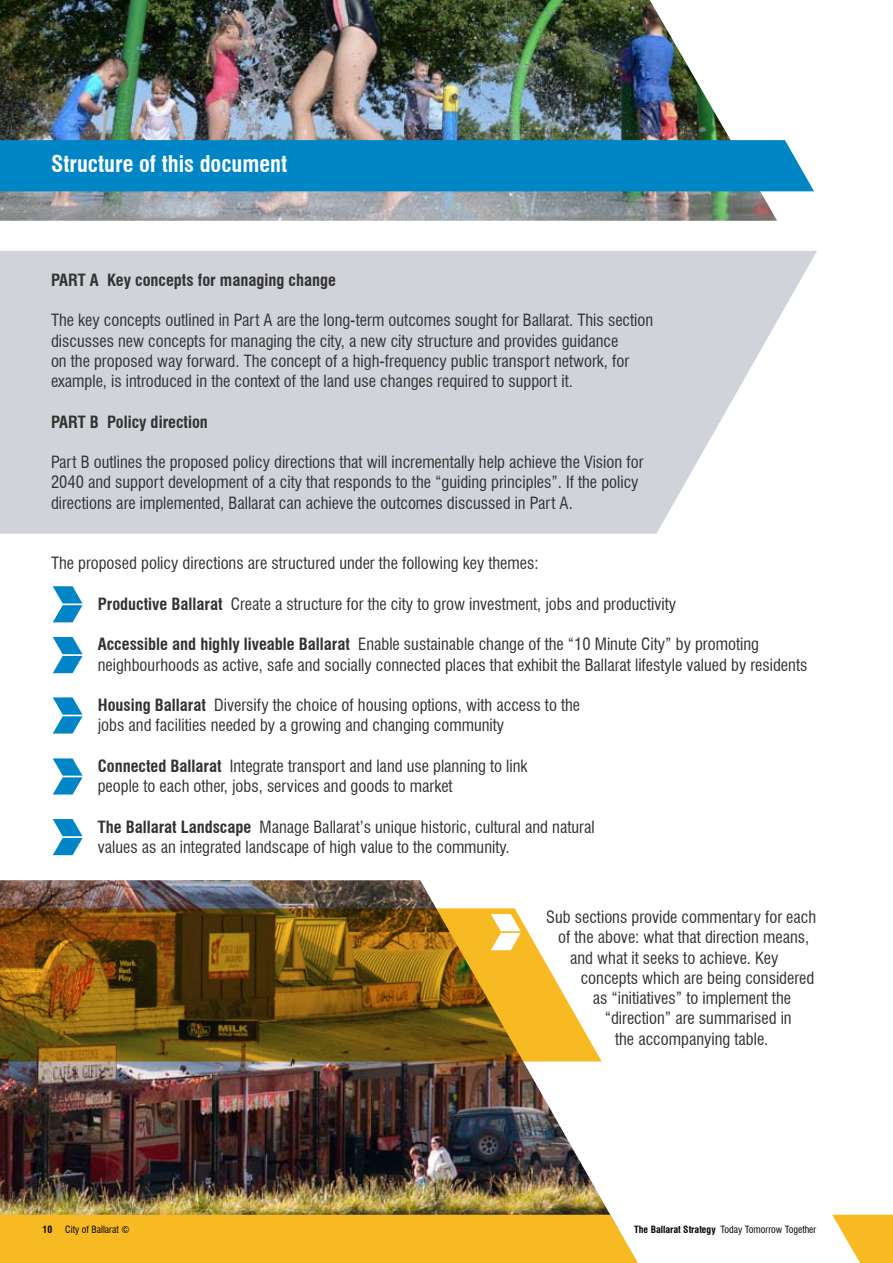
<style>
.page{position:relative;width:893px;height:1263px;background:#fff}
.page>*{position:absolute;margin:0;border:0;box-sizing:border-box;transform-origin:0 0}
.t1{font:700 condensed 22.5px "Swiss 721 BT";color:#fff}
.t2{font:condensed 16.5px/20.2px "Swiss 721 BT";color:#343332}
.t3{font:700 condensed 16.5px "Swiss 721 BT";color:#343332}
.t4{font:condensed 9.75px "Swiss 721 BT";color:#000}
.t5{font:700 condensed 9.75px "Swiss 721 BT";color:#000}
.s1{font-weight:700}
</style>
<div class="page">
<svg style="left:0;top:251px;width:817px;height:283px;background:#d5d6dd"></svg>
<img style="left:0;top:880px;width:611px;height:335px">
<svg style="left:0;top:908px;width:602px;height:153px;background:#8f6b24"></svg>
<img style="left:0;top:0;width:777px;height:221px">
<div style="left:0;top:140px;width:814px;height:51px;background:#0085c7"></div>
<svg style="left:53px;top:586px;width:30px;height:36px"></svg>
<svg style="left:491px;top:914px;width:30px;height:36px"></svg>
<svg style="left:53px;top:637px;width:30px;height:36px"></svg>
<svg style="left:53px;top:697px;width:30px;height:36px"></svg>
<svg style="left:53px;top:758px;width:30px;height:36px"></svg>
<svg style="left:53px;top:819px;width:30px;height:36px"></svg>
<svg style="left:832px;top:1215px;width:61px;height:48px"></svg>
<div style="left:0;top:1215px;width:638px;height:48px;background:#f8ba22"></div>
<h1 class="t1" style="left:51px;top:151px;width:238px">Structure of this document</h1>
<p class="t3" style="left:51px;top:270px;width:286px">PART A Key concepts for managing change</p>
<p class="t2" style="left:51px;top:310px;width:604px">The key concepts outlined in Part A are the long-term outcomes sought for Ballarat. This section discusses new concepts for managing the city, a new city structure and provides guidance<br>on the proposed way forward. The concept of a high-frequency public transport network, for example, is introduced in the context of the land use changes required to support it.</p>
<p class="t3" style="left:51px;top:412px;width:158px">PART B Policy direction</p>
<p class="t2" style="left:51px;top:452px;width:594px">Part B outlines the proposed policy directions that will incrementally help achieve the Vision for<br>2040 and support development of a city that responds to the “guiding principles”. If the policy directions are implemented, Ballarat can achieve the outcomes discussed in Part A.</p>
<p class="t2" style="left:51px;top:553px;width:489px">The proposed policy directions are structured under the following key themes:</p>
<p class="t2" style="left:98px;top:594px;width:580px"><span class="s1">Productive Ballarat</span> Create a structure for the city to grow investment, jobs and productivity</p>
<p class="t2" style="left:98px;top:634px;width:711px"><span class="s1">Accessible and highly liveable Ballarat</span> Enable sustainable change of the “10 Minute City” by promoting neighbourhoods as active, safe and socially connected places that exhibit the Ballarat lifestyle valued by residents</p>
<p class="t2" style="left:98px;top:695px;width:484px"><span class="s1">Housing Ballarat</span> Diversify the choice of housing options, with access to the jobs and facilities needed by a growing and changing community</p>
<p class="t2" style="left:98px;top:756px;width:431px"><span class="s1">Connected Ballarat</span> Integrate transport and land use planning to link people to each other, jobs, services and goods to market</p>
<p class="t2" style="left:98px;top:816px;width:498px"><span class="s1">The Ballarat Landscape</span> Manage Ballarat’s unique historic, cultural and natural values as an integrated landscape of high value to the community.</p>
<p class="t2" style="left:546px;top:907px;width:272px">Sub sections provide commentary for each</p>
<p class="t2" style="left:558px;top:927px;width:253px">of the above: what that direction means,</p>
<p class="t2" style="left:570px;top:947px;width:210px">and what it seeks to achieve. Key</p>
<p class="t2" style="left:581px;top:968px;width:235px">concepts which are being considered</p>
<p class="t2" style="left:593px;top:988px;width:200px">as “initiatives” to implement the</p>
<p class="t2" style="left:605px;top:1008px;width:189px">“direction” are summarised in</p>
<p class="t2" style="left:615px;top:1028px;width:155px">the accompanying table.</p>
<p class="t5" style="left:43px;top:1224px;width:11px">10</p>
<p class="t4" style="left:65px;top:1224px;width:66px">City of Ballarat ©</p>
<p class="t4" style="left:634px;top:1224px;width:184px"><span class="s1">The Ballarat Strategy</span> Today Tomorrow Together</p>
</div>
